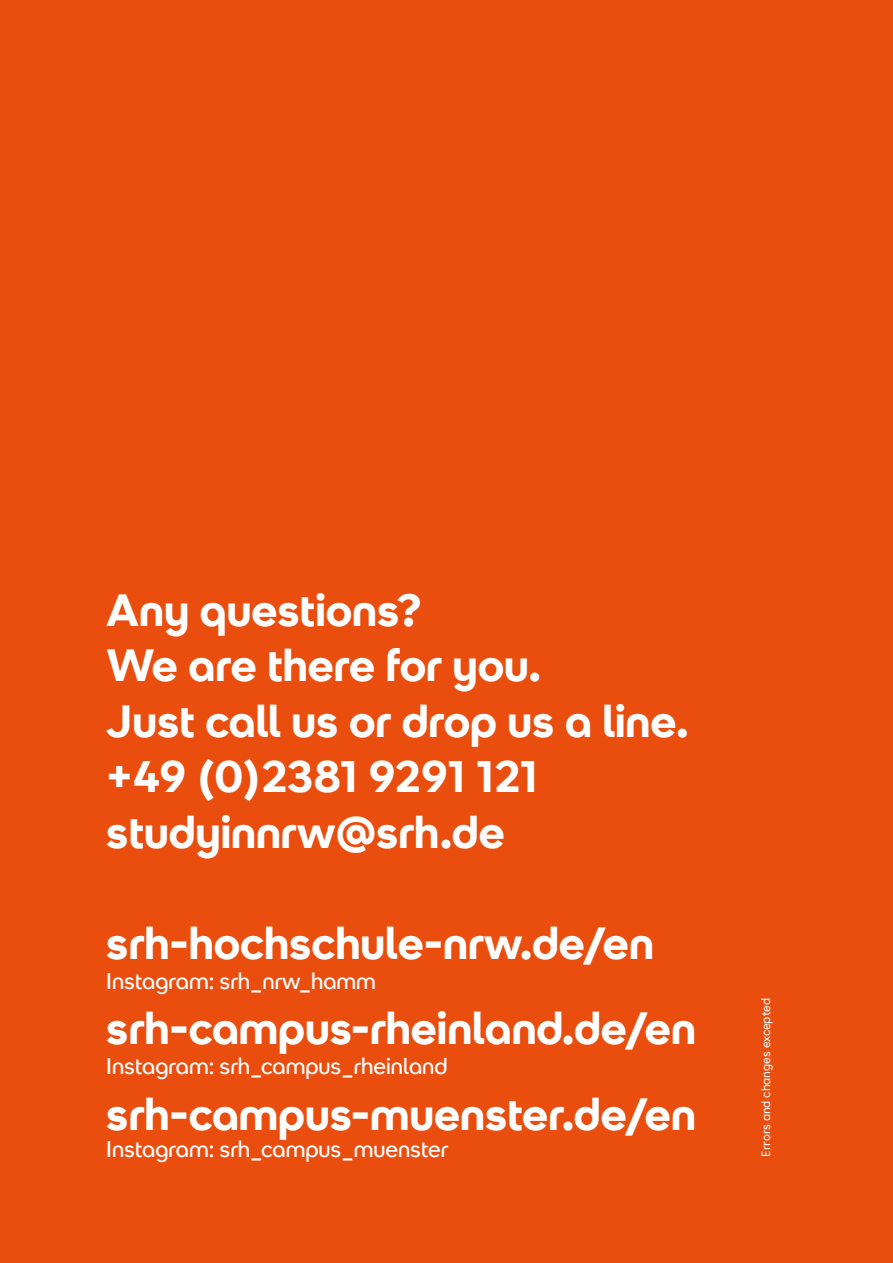
<style>
.page{position:relative;width:893px;height:1263px;background:#e94e0f}
.page>*{position:absolute;margin:0;border:0;box-sizing:border-box;transform-origin:0 0}
.t1{font:700 45px/55.5px "SRH Headline";color:#fff}
.t2{font:22.5px "SRH Headline";color:#fff}
.t3{font:12px "SRH Text";color:#fff}
</style>
<div class="page">
<p class="t1" style="left:106px;top:582px;width:584px">Any questions?<br>We are there for you.<br>Just call us or drop us a line. +49 (0)2381 9291 121 studyinnrw@srh.de</p>
<p class="t1" style="left:106px;top:915px;width:549px">srh-hochschule-nrw.de/en</p>
<p class="t2" style="left:106px;top:968px;width:271px">Instagram: srh_nrw_hamm</p>
<p class="t1" style="left:106px;top:1001px;width:591px">srh-campus-rheinland.de/en</p>
<p class="t2" style="left:106px;top:1053px;width:343px">Instagram: srh_campus_rheinland</p>
<p class="t1" style="left:106px;top:1086px;width:591px">srh-campus-muenster.de/en</p>
<p class="t2" style="left:106px;top:1136px;width:344px">Instagram: srh_campus_muenster</p>
<p class="t3" style="left:759px;top:1157px;width:160px;rotate:-90deg">Errors and changes excepted</p>
</div>
